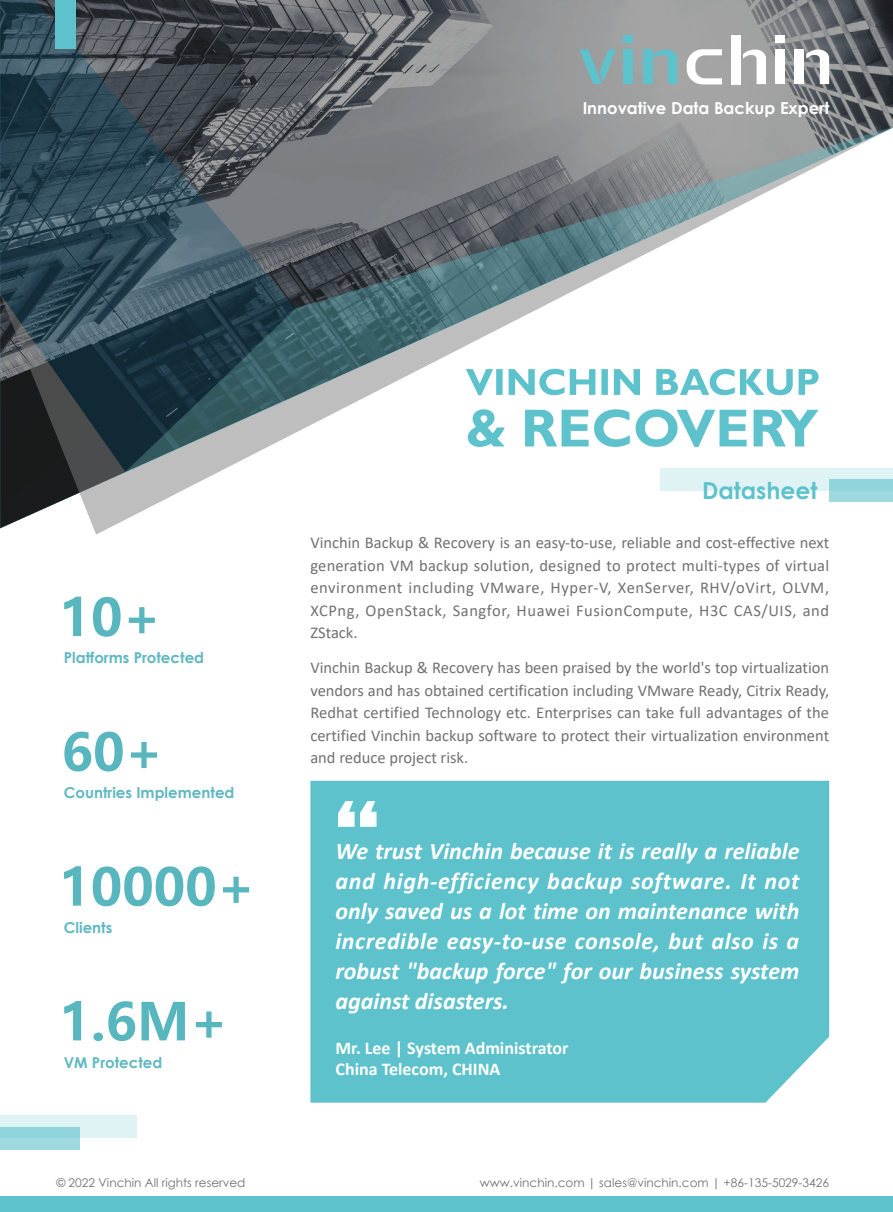
<style>
.page{position:relative;width:893px;height:1212px;background:#fff}
.page>*{position:absolute;margin:0;border:0;box-sizing:border-box;transform-origin:0 0}
.t1{font:700 51px "Microsoft Ya Hei";color:#58b6be}
.t2{font:italic 700 24px/30px "Calibri";color:#fff;text-align:justify}
.t3{font:700 23.4px "Century Gothic";color:#5ec2cc}
.t4{font:700 18px/21px "Calibri";color:#fff}
.t5{font:16.5px/22.5px "Calibri";color:#727171;text-align:justify}
.t6{font:700 16.5px "Century Gothic";color:#fff}
.t7{font:700 15px "Century Gothic";color:#60b8c2}
.t8{font:12px "Century Gothic";color:#727171}
</style>
<div class="page">
<div style="left:310px;top:781px;width:519px;height:322px;background:#5ec2cc"></div>
<img style="left:296px;top:0;width:597px;height:125px">
<div style="left:623px;top:49px;width:10px;height:35px;background:#5ec2cc"></div>
<div style="left:623px;top:35px;width:10px;height:7px;background:#5ec2cc"></div>
<div style="left:643px;top:49px;width:9px;height:35px;background:#5ec2cc"></div>
<svg style="left:654px;top:49px;width:23px;height:35px"></svg>
<div style="left:731px;top:35px;width:10px;height:49px;background:#fff"></div>
<svg style="left:743px;top:49px;width:23px;height:35px"></svg>
<div style="left:775px;top:49px;width:10px;height:35px;background:#fff"></div>
<div style="left:775px;top:35px;width:10px;height:7px;background:#fff"></div>
<div style="left:794px;top:49px;width:10px;height:35px;background:#fff"></div>
<svg style="left:806px;top:49px;width:23px;height:35px"></svg>
<svg style="left:687px;top:49px;width:35px;height:35px"></svg>
<svg style="left:579px;top:49px;width:37px;height:35px"></svg>
<div style="left:0;top:1196px;width:893px;height:16px;background:#5ec2cc"></div>
<div style="left:0;top:1115px;width:136px;height:23px;background:#dff3f5"></div>
<div style="left:0;top:1127px;width:79px;height:23px;background:linear-gradient(to right,#98d8de,#97d7de)"></div>
<svg style="left:338px;top:801px;width:39px;height:26px"></svg>
<svg style="left:0;top:472px;width:893px;height:63px"></svg>
<svg style="left:123px;top:125px;width:770px;height:348px"></svg>
<svg style="left:0;top:0;width:296px;height:472px;background:#3f505a"></svg>
<div style="left:56px;top:0;width:20px;height:49px;background:#5ec2cc"></div>
<p class="t6" style="left:583px;top:95px;width:248px">Innovative Data Backup Expert</p>
<h1 class="t1" style="left:60px;top:582px;width:103px">10+</h1>
<p class="t7" style="left:64px;top:646px;width:142px">Platforms Protected</p>
<h1 class="t1" style="left:62px;top:717px;width:103px">60+</h1>
<p class="t7" style="left:64px;top:781px;width:172px">Countries Implemented</p>
<h1 class="t1" style="left:59px;top:852px;width:198px">10000+</h1>
<p class="t7" style="left:64px;top:916px;width:50px">Clients</p>
<h1 class="t1" style="left:60px;top:986px;width:170px">1.6M+</h1>
<p class="t7" style="left:64px;top:1051px;width:100px">VM Protected</p>
<p class="t8" style="left:56px;top:1174px;width:191px">© 2022 Vinchin All rights reserved</p>
<h3 class="t3" style="left:702px;top:473px;width:117px">Datasheet</h3>
<p class="t5" style="left:310px;top:531px;width:520px">Vinchin Backup &amp; Recovery is an easy-to-use, reliable and cost-effective next generation VM backup solution, designed to protect multi-types of virtual environment including VMware, Hyper ,V- XenServer, RHV/oVirt, OLVM, XCPng, OpenStack, Sangfor, Huawei FusionCompute H, C3 CAS/UIS, and ZStack.</p>
<p class="t5" style="left:310px;top:656px;width:520px">Vinchin Backup &amp; Recovery has been praised by the world s' top virtualization vendors and has obtained certification including VMware Ready, Citrix Ready, Redhat certified Technology etc. Enterprises can take full advantages of the certified Vinchin backup software to protect their virtualization environment and reduce project risk.</p>
<p class="t2" style="left:335px;top:835px;width:465px">We trust Vinchin because isit really a reliable and high-efficiency backup software. It not only saved us a lot time on maintenance with incredible easy-to-use console, but also is a robust "backup force" for our business system against disasters.</p>
<p class="t4" style="left:335px;top:1037px;width:235px">Mr. Lee | System Administrator<br>China Telecom, CHINA</p>
<p class="t8" style="left:480px;top:1174px;width:351px">www.vinchin.com | sales@vinchin.com | +86-135-5029-3426</p>
</div>
